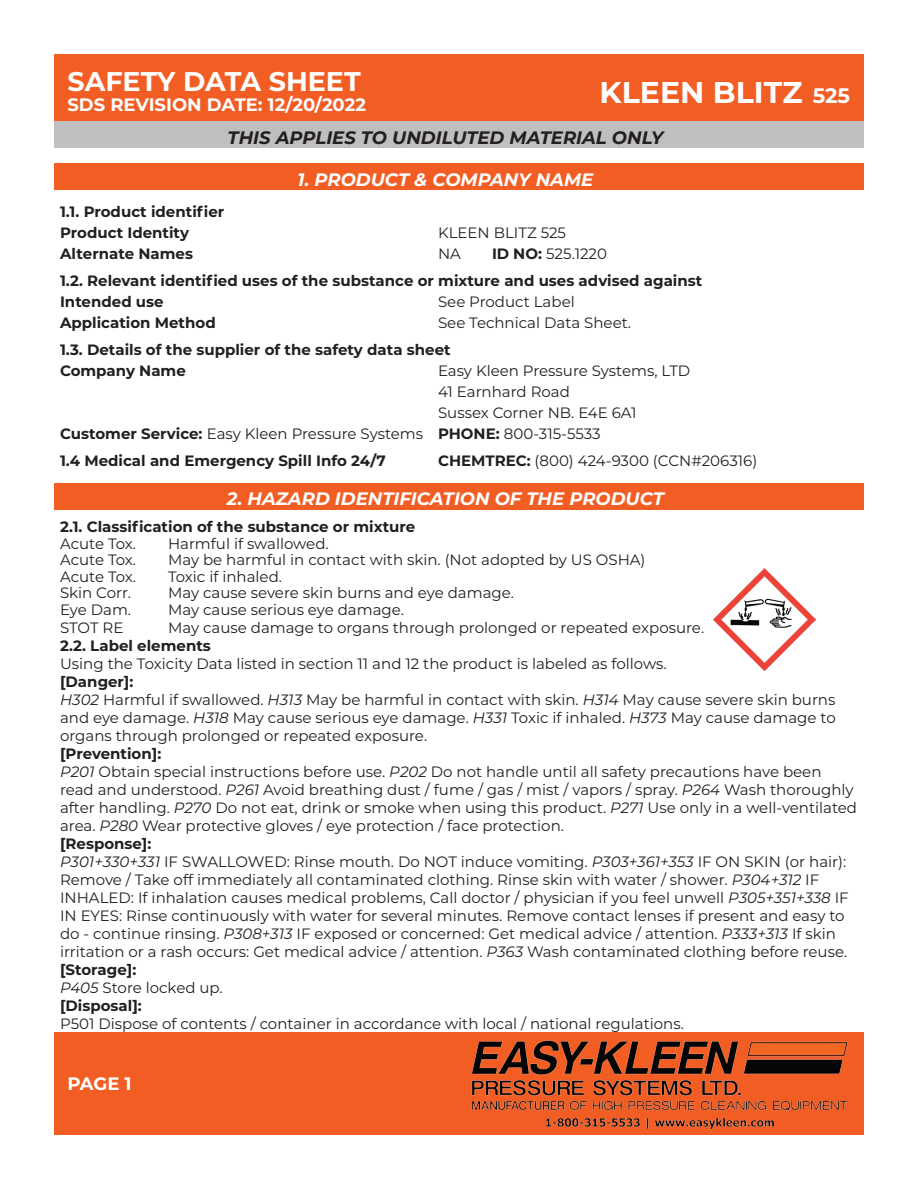
<style>
.page{position:relative;width:918px;height:1188px;background:#fff}
.page>*{position:absolute;margin:0;border:0;box-sizing:border-box;transform-origin:0 0}
.t1{font:700 30px "Montserrat";color:#fff}
.t2{font:700 27px "Montserrat";color:#fff}
.t3{font:italic 700 18px "Montserrat";color:#fff}
.t4{font:italic 700 18px "Montserrat";color:#231f20}
.t5{font:700 18px "Montserrat";color:#fff}
.t6{font:15px/18px "Montserrat";color:#231f20}
.t7{font:700 15px "Montserrat";color:#231f20}
.s1{font-size:21px}
.s2{font-weight:700}
.s3{font-style:italic}
</style>
<div class="page">
<div style="left:54px;top:54px;width:810px;height:68px;background:#f25d24"></div>
<div style="left:54px;top:1032px;width:810px;height:103px;background:#f25d24"></div>
<img style="left:471px;top:1040px;width:377px;height:90px">
<div style="left:54px;top:122px;width:810px;height:26px;background:#bfbec0"></div>
<div style="left:54px;top:164px;width:810px;height:26px;background:#f25d24"></div>
<div style="left:54px;top:483px;width:810px;height:27px;background:#f25d24"></div>
<img style="left:714px;top:568px;width:102px;height:102px">
<h2 class="t2" style="left:68px;top:61px;width:295px">SAFETY DATA SHEET</h2>
<p class="t5" style="left:68px;top:91px;width:300px">SDS REVISION DATE: 12/20/2022</p>
<h1 class="t1" style="left:600px;top:71px;width:252px">KLEEN BLITZ <span class="s1">525</span></h1>
<p class="t4" style="left:228px;top:124px;width:437px">THIS APPLIES TO UNDILUTED MATERIAL ONLY</p>
<p class="t3" style="left:298px;top:166px;width:297px">1. PRODUCT &amp; COMPANY NAME</p>
<p class="t7" style="left:60px;top:201px;width:166px">1.1. Product identifier</p>
<p class="t7" style="left:60px;top:222px;width:130px">Product Identity</p>
<p class="t6" style="left:438px;top:223px;width:130px">KLEEN BLITZ 525</p>
<p class="t7" style="left:60px;top:243px;width:134px">Alternate Names</p>
<p class="t6" style="left:438px;top:244px;width:24px">NA</p>
<p class="t6" style="left:492px;top:244px;width:116px"><span class="s2">ID NO:</span> 525.1220</p>
<p class="t7" style="left:60px;top:270px;width:644px">1.2. Relevant identified uses of the substance or mixture and uses advised against</p>
<p class="t7" style="left:60px;top:291px;width:105px">Intended use</p>
<p class="t6" style="left:438px;top:292px;width:138px">See Product Label</p>
<p class="t7" style="left:60px;top:312px;width:157px">Application Method</p>
<p class="t6" style="left:438px;top:313px;width:195px">See Technical Data Sheet.</p>
<p class="t7" style="left:60px;top:339px;width:392px">1.3. Details of the supplier of the safety data sheet</p>
<p class="t7" style="left:60px;top:360px;width:127px">Company Name</p>
<p class="t6" style="left:438px;top:361px;width:254px">Easy Kleen Pressure Systems, LTD</p>
<p class="t6" style="left:438px;top:382px;width:133px">41 Earnhard Road</p>
<p class="t6" style="left:438px;top:403px;width:200px">Sussex Corner NB. E4E 6A1</p>
<p class="t6" style="left:60px;top:424px;width:542px"><span class="s2">Customer Service:</span> Easy Kleen Pressure Systems <span class="s2">PHONE:</span> 800-315-5533</p>
<p class="t7" style="left:60px;top:450px;width:327px">1.4 Medical and Emergency Spill Info 24/7</p>
<p class="t6" style="left:438px;top:451px;width:321px"><span class="s2">CHEMTREC:</span> (800) 424-9300 (CCN#206316)</p>
<p class="t3" style="left:227px;top:485px;width:439px">2. HAZARD IDENTIFICATION OF THE PRODUCT</p>
<p class="t7" style="left:60px;top:516px;width:357px">2.1. Classification of the substance or mixture</p>
<p class="t6" style="left:60px;top:534px;width:78px">Acute Tox.</p>
<p class="t6" style="left:168px;top:534px;width:162px">Harmful if swallowed.</p>
<p class="t6" style="left:60px;top:550px;width:78px">Acute Tox.</p>
<p class="t6" style="left:168px;top:550px;width:479px">May be harmful in contact with skin. (Not adopted by US OSHA)</p>
<p class="t6" style="left:60px;top:567px;width:78px">Acute Tox.</p>
<p class="t6" style="left:168px;top:567px;width:116px">Toxic if inhaled.</p>
<p class="t6" style="left:60px;top:583px;width:73px">Skin Corr.</p>
<p class="t6" style="left:168px;top:583px;width:348px">May cause severe skin burns and eye damage.</p>
<p class="t6" style="left:60px;top:600px;width:73px">Eye Dam.</p>
<p class="t6" style="left:168px;top:600px;width:238px">May cause serious eye damage.</p>
<p class="t6" style="left:60px;top:618px;width:65px">STOT RE</p>
<p class="t6" style="left:168px;top:618px;width:538px">May cause damage to organs through prolonged or repeated exposure.</p>
<p class="t7" style="left:60px;top:635px;width:152px">2.2. Label elements</p>
<p class="t6" style="left:60px;top:654px;width:608px">Using the Toxicity Data listed in section 11 and 12 the product is labeled as follows.</p>
<p class="t7" style="left:60px;top:671px;width:75px">[Danger]:</p>
<p class="t6" style="left:60px;top:690px;width:777px;text-align:justify"><span class="s3">H302</span> Harmful if swallowed. <span class="s3">H313</span> May be harmful in contact with skin. <span class="s3">H314</span> May cause severe skin burns and eye damage. <span class="s3">H318</span> May cause serious eye damage. <span class="s3">H331</span> Toxic if inhaled. <span class="s3">H373</span> May cause damage to organs through prolonged or repeated exposure.</p>
<p class="t7" style="left:60px;top:743px;width:103px">[Prevention]:</p>
<p class="t6" style="left:60px;top:762px;width:799px"><span class="s3">P201</span> Obtain special instructions before use. <span class="s3">P202</span> Do not handle until all safety precautions have been read and understood. <span class="s3">P261</span> Avoid breathing dust / fume / gas / mist / vapors / spray. <span class="s3">P264</span> Wash thoroughly after handling. <span class="s3">P270</span> Do not eat, drink or smoke when using this product. <span class="s3">P271</span> Use only in a well-ventilated area. <span class="s3">P280</span> Wear protective gloves / eye protection / face protection.</p>
<p class="t7" style="left:60px;top:833px;width:93px">[Response]:</p>
<p class="t6" style="left:60px;top:852px;width:790px"><span class="s3">P301+330+331</span> IF SWALLOWED: Rinse mouth. Do NOT induce vomiting. <span class="s3">P303+361+353</span> IF ON SKIN (or hair):<br>Remove / Take off immediately all contaminated clothing. Rinse skin with water / shower. <span class="s3">P304+312</span> IF INHALED: If inhalation causes medical problems, Call doctor / physician if you feel unwell <span class="s3">P305+351+338</span> IF IN EYES: Rinse continuously with water for several minutes. Remove contact lenses if present and easy to do - continue rinsing. <span class="s3">P308+313</span> IF exposed or concerned: Get medical advice / attention. <span class="s3">P333+313</span> If skin irritation or a rash occurs: Get medical advice / attention. <span class="s3">P363</span> Wash contaminated clothing before reuse.</p>
<p class="t7" style="left:60px;top:959px;width:78px">[Storage]:</p>
<p class="t6" style="left:60px;top:978px;width:164px"><span class="s3">P405</span> Store locked up.</p>
<p class="t7" style="left:60px;top:995px;width:83px">[Disposal]:</p>
<p class="t6" style="left:60px;top:1014px;width:625px">P501 Dispose of contents / container in accordance with local / national regulations.</p>
<p class="t5" style="left:68px;top:1070px;width:66px">PAGE 1</p>
</div>
